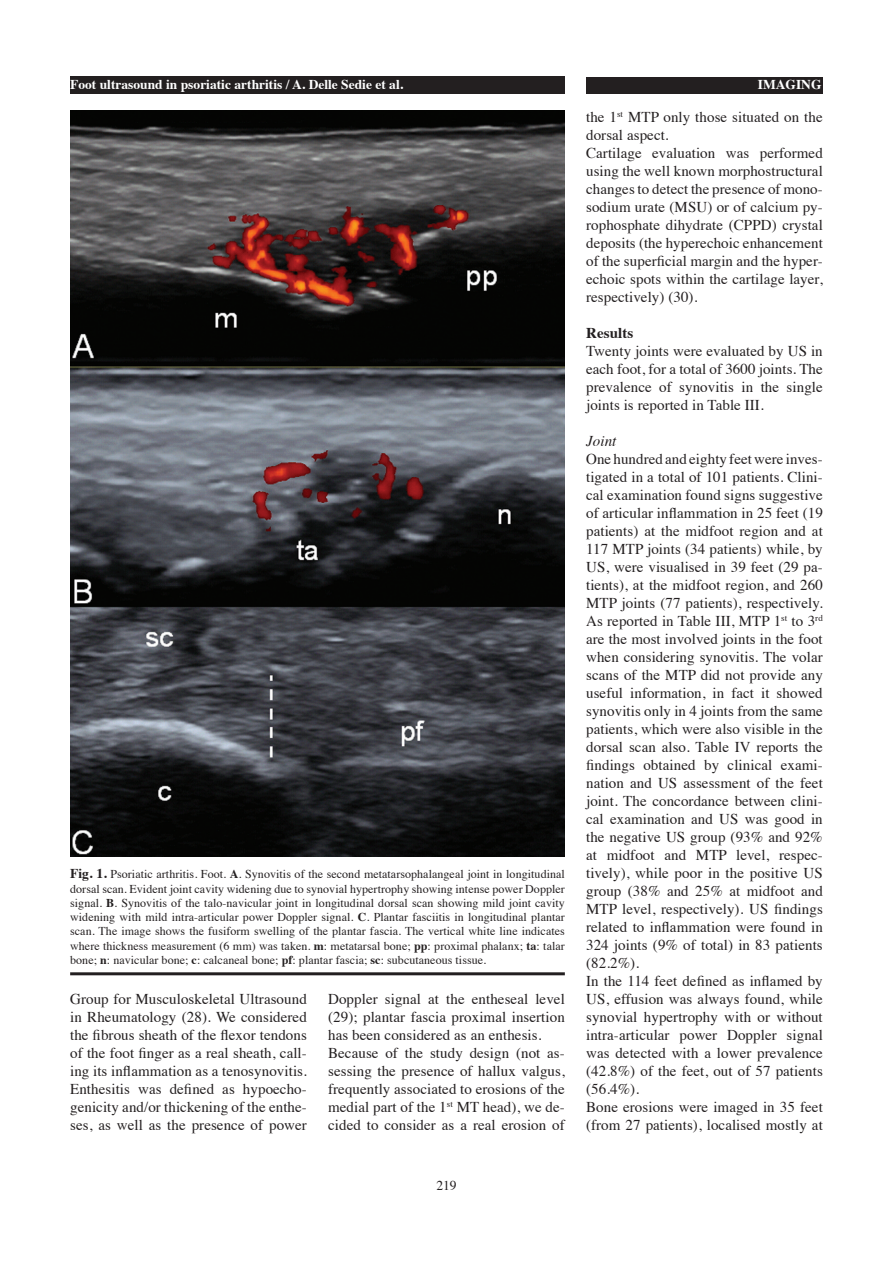
<style>
.page{position:relative;width:893px;height:1263px;background:#fff}
.page>*{position:absolute;margin:0;border:0;box-sizing:border-box;transform-origin:0 0}
.t1{font:15px/18px "Times";letter-spacing:.005em;color:#231f20}
.t2{font:700 15px "Times";letter-spacing:.005em;color:#231f20}
.t3{font:italic 15px "Times";letter-spacing:.005em;color:#231f20}
.t4{font:700 13.5px "Times";color:#fff}
.t5{font:13.5px "Times";color:#231f20}
.t6{font:12px/14.2px "Times";letter-spacing:.005em;color:#231f20;text-align:justify}
.s1{font-weight:700;font-size:13.5px}
.s2{font-weight:700}
</style>
<div class="page">
<div style="left:586px;top:77px;width:237px;height:16px;background:#231f20"></div>
<div style="left:70px;top:77px;width:495px;height:17px;background:#231f20"></div>
<img style="left:70px;top:111px;width:495px;height:745px">
<hr style="left:70px;top:972px;width:495px;height:3px;background:#231f20">
<p class="t4" style="left:70px;top:71px;width:334px">Foot ultrasound in psoriatic arthritis / A. Delle Sedie et al.</p>
<p class="t4" style="left:758px;top:72px;width:65px">IMAGING</p>
<p class="t6" style="left:70px;top:866px;width:496px"><span class="s1">Fig. 1.</span> Psoriatic arthritis. Foot. <span class="s2">A</span>. Synovitis of the second metatarsophalangeal joint in longitudinal dorsal scan. Evident joint cavity widening due to synovial hypertrophy showing intense power Doppler signal. <span class="s2">B</span>. Synovitis of the talo-navicular joint in longitudinal dorsal scan showing mild joint cavity widening with mild intra-articular power Doppler signal. <span class="s2">C</span>. Plantar fasciitis in longitudinal plantar scan. The image shows the fusiform swelling of the plantar fascia. The vertical white line indicates where thickness measurement (6 mm) was taken. <span class="s2">m</span>: metatarsal bone; <span class="s2">pp</span>: proximal phalanx; <span class="s2">ta</span>: talar bone; <span class="s2">n</span>: navicular bone; <span class="s2">c</span>: calcaneal bone; <span class="s2">pf</span>: plantar fascia; <span class="s2">sc</span>: subcutaneous tissue.</p>
<p class="t1" style="left:70px;top:988px;width:238px;text-align:justify">Group for Musculoskeletal Ultrasound in Rheumatology (28). We considered the fibrous sheath of the flexor tendons of the foot finger as a real sheath, call&shy;ing its inflammation as a tenosynovitis.<br>Enthesitis was defined as hypoecho&shy;genicity and/or thickening of the enthe&shy;ses, as well as the presence of power</p>
<p class="t1" style="left:328px;top:988px;width:238px">Doppler signal at the entheseal level (29); plantar fascia proximal insertion has been considered as an enthesis.<br>Because of the study design (not as&shy;sessing the presence of hallux valgus, frequently associated to erosions of the medial part of the 1<sup>st</sup> MT head), we de&shy;cided to consider as a real erosion of</p>
<p class="t5" style="left:436px;top:1173px;width:22px">219</p>
<p class="t1" style="left:586px;top:106px;width:238px">the 1<sup>st</sup> MTP only those situated on the dorsal aspect.<br>Cartilage evaluation was performed using the well known morphostructural changes to detect the presence of mono&shy;sodium urate (MSU) or of calcium py&shy;rophosphate dihydrate (CPPD) crystal deposits (the hyperechoic enhancement of the superficial margin and the hyper&shy;echoic spots within the cartilage layer, respectively) (30).</p>
<p class="t2" style="left:586px;top:318px;width:49px">Results</p>
<p class="t1" style="left:586px;top:340px;width:238px;text-align:justify">Twenty joints were evaluated by US in each foot, for a total of 3600 joints. The prevalence of synovitis in the single joints is reported in Table III.</p>
<p class="t3" style="left:586px;top:428px;width:32px">Joint</p>
<p class="t1" style="left:586px;top:448px;width:238px">One hundred and eighty feet were inves&shy;tigated in a total of 101 patients. Clini&shy;cal examination found signs suggestive of articular inflammation in 25 feet (19 patients) at the midfoot region and at 117 MTP joints (34 patients) while, by US, were visualised in 39 feet (29 pa&shy;tients), at the midfoot region, and 260<br>MTP joints (77 patients), respectively.<br>As reported in Table III, MTP 1<sup>st</sup> to 3<sup>rd </sup>are the most involved joints in the foot when considering synovitis. The volar scans of the MTP did not provide any useful information, in fact it showed synovitis only in 4 joints from the same patients, which were also visible in the dorsal scan also. Table IV reports the findings obtained by clinical exami&shy;nation and US assessment of the feet joint. The concordance between clini&shy;cal examination and US was good in the negative US group (93% and 92% at midfoot and MTP level, respec&shy;tively), while poor in the positive US group (38% and 25% at midfoot and MTP level, respectively). US findings related to inflammation were found in 324 joints (9% of total) in 83 patients (82.2%).<br>In the 114 feet defined as inflamed by US, effusion was always found, while synovial hypertrophy with or without intra-articular power Doppler signal was detected with a lower prevalence (42.8%) of the feet, out of 57 patients (56.4%).<br>Bone erosions were imaged in 35 feet (from 27 patients), localised mostly at</p>
</div>
